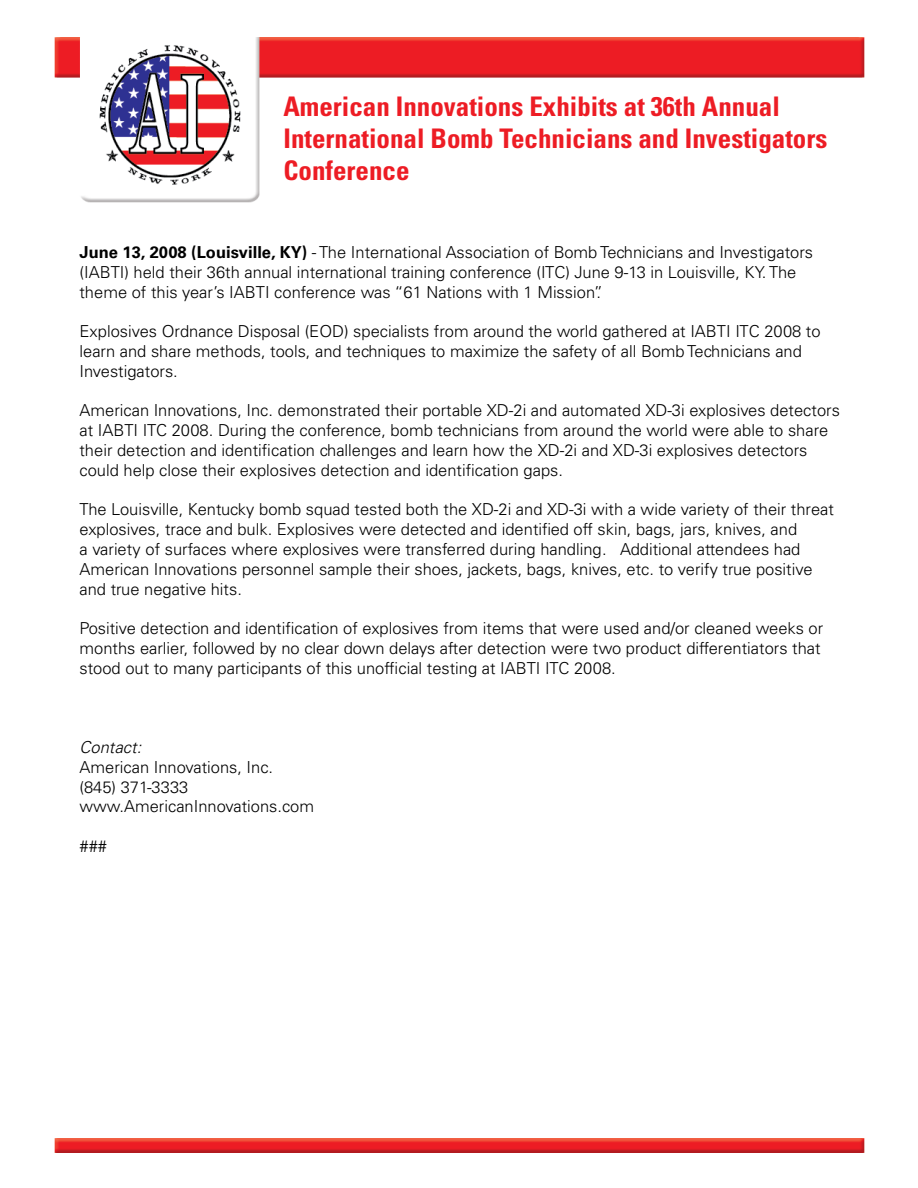
<style>
.page{position:relative;width:918px;height:1188px;background:#fff}
.page>*{position:absolute;margin:0;border:0;box-sizing:border-box;transform-origin:0 0}
.t1{font:700 condensed 27px/32.4px "Univers LT Std";color:#ed1c24}
.t2{font:300 16.5px/19.8px "Univers LT Std";color:#000}
.t3{font:italic 300 16.5px "Univers LT Std";color:#000}
.s1{font-weight:700}
</style>
<div class="page">
<img style="left:55px;top:37px;width:810px;height:166px">
<img style="left:55px;top:1138px;width:810px;height:14px">
<h1 class="t1" style="left:284px;top:90px;width:545px">American Innovations Exhibits at 36th Annual<br>International Bomb Technicians and Investigators<br>Conference</h1>
<p class="t2" style="left:80px;top:242px;width:735px"><span class="s1">June 13, 2008 (Louisville, KY)</span> - The International Association of Bomb Technicians and Investigators (IABTI) held their 36th annual international training conference (ITC) June 9-13 in Louisville, KY. The theme of this year’s IABTI conference was “61 Nations with 1 Mission”.</p>
<p class="t2" style="left:80px;top:321px;width:743px">Explosives Ordnance Disposal (EOD) specialists from around the world gathered at IABTI ITC 2008 to learn and share methods, tools, and techniques to maximize the safety of all Bomb Technicians and<br>Investigators.</p>
<p class="t2" style="left:80px;top:401px;width:762px">American Innovations, Inc. demonstrated their portable XD-2i and automated XD-3i explosives detectors at IABTI ITC 2008. During the conference, bomb technicians from around the world were able to share their detection and identification challenges and learn how the XD-2i and XD-3i explosives detectors could help close their explosives detection and identification gaps.</p>
<p class="t2" style="left:80px;top:500px;width:756px">The Louisville, Kentucky bomb squad tested both the XD-2i and XD-3i with a wide variety of their threat explosives, trace and bulk. Explosives were detected and identified off skin, bags, jars, knives, and<br>a variety of surfaces where explosives were transferred during handling. Additional attendees had American Innovations personnel sample their shoes, jackets, bags, knives, etc. to verify true positive and true negative hits.</p>
<p class="t2" style="left:80px;top:618px;width:745px">Positive detection and identification of explosives from items that were used and/or cleaned weeks or months earlier, followed by no clear down delays after detection were two product differentiators that stood out to many participants of this unofficial testing at IABTI ITC 2008.</p>
<p class="t3" style="left:80px;top:737px;width:63px">Contact:</p>
<p class="t2" style="left:80px;top:757px;width:236px">American Innovations, Inc.<br>(845) 371-3333 www.AmericanInnovations.com</p>
<p class="t2" style="left:80px;top:836px;width:29px">###</p>
</div>
